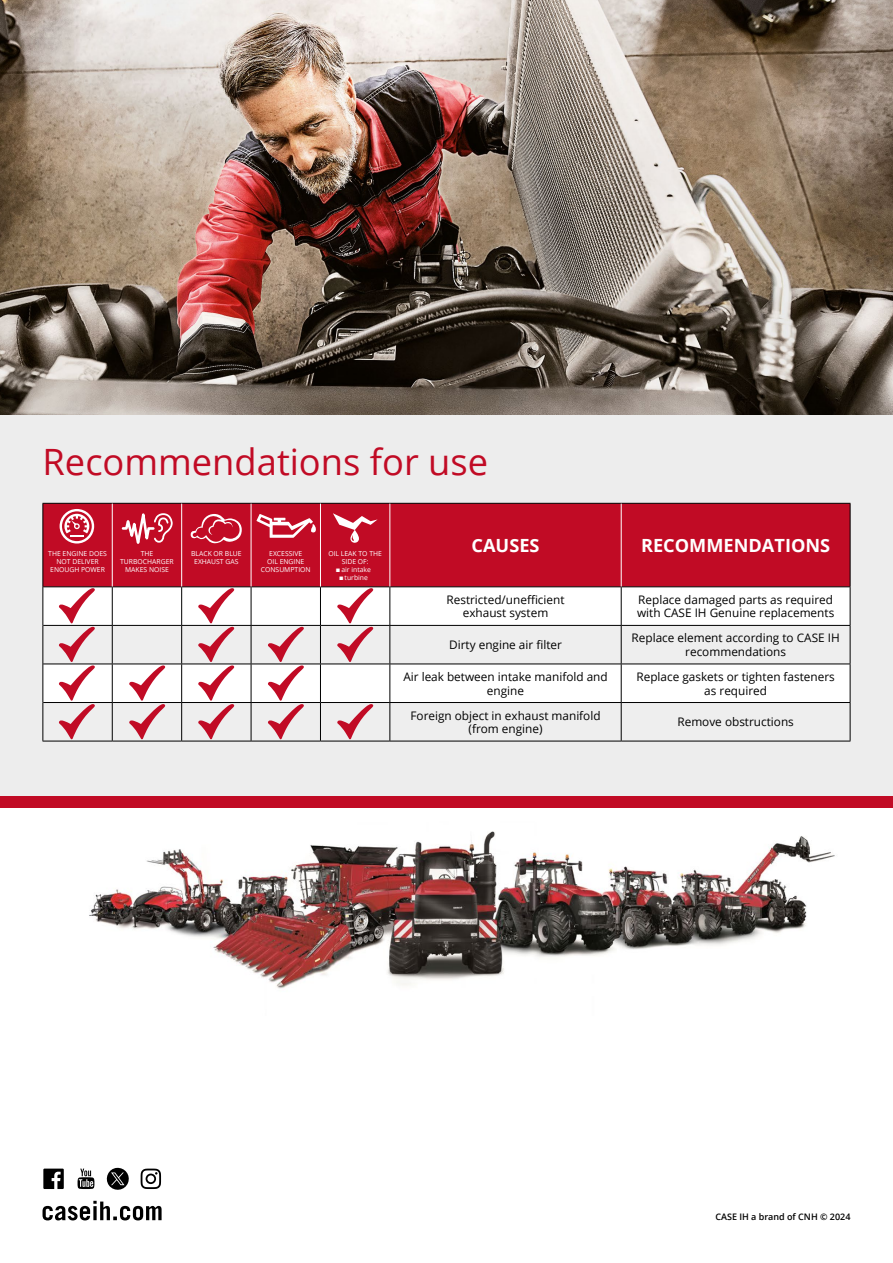
<style>
.page{position:relative;width:893px;height:1263px;background:#fff}
.page>*{position:absolute;margin:0;border:0;box-sizing:border-box;transform-origin:0 0}
.t1{font:36.3px "Open Sans";color:#c10b25}
.t2{font:700 18.15px "Open Sans";color:#fff}
.t3{font:11.85px/13.6px "Open Sans";color:#000;text-align:center}
.t4{font:600 9px "Open Sans";color:#000}
.t5{font:6.75px/8.2px "Open Sans";color:#fff;text-align:center}
</style>
<div class="page">
<div style="left:0;top:0;width:893px;height:801px;background:#ededed"></div>
<div style="left:0;top:796px;width:893px;height:11px;background:#c10b25"></div>
<div style="left:44px;top:504px;width:806px;height:82px;background:#c10b25"></div>
<div style="left:44px;top:587px;width:806px;height:38px;background:#fff"></div>
<svg style="left:44px;top:626px;width:806px;height:115px"></svg>
<hr style="left:43px;top:587px;width:1px;height:38px;background:#000">
<hr style="left:43px;top:625px;width:1px;height:39px;background:#000">
<hr style="left:43px;top:664px;width:1px;height:38px;background:#000">
<hr style="left:43px;top:702px;width:1px;height:39px;background:#000">
<hr style="left:112px;top:587px;width:1px;height:38px;background:#000">
<hr style="left:181px;top:587px;width:1px;height:38px;background:#000">
<hr style="left:251px;top:587px;width:1px;height:38px;background:#000">
<hr style="left:320px;top:587px;width:1px;height:38px;background:#000">
<hr style="left:389px;top:587px;width:1px;height:38px;background:#000">
<hr style="left:621px;top:587px;width:1px;height:38px;background:#000">
<hr style="left:850px;top:587px;width:1px;height:38px;background:#000">
<hr style="left:43px;top:625px;width:69px;height:1px;background:#000">
<hr style="left:112px;top:625px;width:70px;height:1px;background:#000">
<hr style="left:112px;top:626px;width:1px;height:38px;background:#000">
<hr style="left:182px;top:625px;width:69px;height:1px;background:#000">
<hr style="left:181px;top:626px;width:1px;height:38px;background:#000">
<hr style="left:251px;top:625px;width:69px;height:1px;background:#000">
<hr style="left:251px;top:626px;width:1px;height:38px;background:#000">
<hr style="left:320px;top:625px;width:70px;height:1px;background:#000">
<hr style="left:320px;top:626px;width:1px;height:38px;background:#000">
<hr style="left:390px;top:625px;width:231px;height:1px;background:#000">
<hr style="left:389px;top:626px;width:1px;height:38px;background:#000">
<hr style="left:621px;top:625px;width:229px;height:1px;background:#000">
<hr style="left:621px;top:626px;width:1px;height:38px;background:#000">
<hr style="left:850px;top:626px;width:1px;height:38px;background:#000">
<hr style="left:43px;top:664px;width:69px;height:1px;background:#000">
<hr style="left:112px;top:664px;width:70px;height:1px;background:#000">
<hr style="left:112px;top:664px;width:1px;height:38px;background:#000">
<hr style="left:182px;top:664px;width:69px;height:1px;background:#000">
<hr style="left:181px;top:664px;width:1px;height:38px;background:#000">
<hr style="left:251px;top:664px;width:69px;height:1px;background:#000">
<hr style="left:251px;top:664px;width:1px;height:38px;background:#000">
<hr style="left:320px;top:664px;width:70px;height:1px;background:#000">
<hr style="left:320px;top:664px;width:1px;height:38px;background:#000">
<hr style="left:390px;top:664px;width:231px;height:1px;background:#000">
<hr style="left:389px;top:664px;width:1px;height:38px;background:#000">
<hr style="left:621px;top:664px;width:229px;height:1px;background:#000">
<hr style="left:621px;top:664px;width:1px;height:38px;background:#000">
<hr style="left:850px;top:664px;width:1px;height:38px;background:#000">
<hr style="left:43px;top:702px;width:69px;height:1px;background:#000">
<hr style="left:112px;top:702px;width:70px;height:1px;background:#000">
<hr style="left:112px;top:703px;width:1px;height:38px;background:#000">
<hr style="left:182px;top:702px;width:69px;height:1px;background:#000">
<hr style="left:181px;top:703px;width:1px;height:38px;background:#000">
<hr style="left:251px;top:702px;width:69px;height:1px;background:#000">
<hr style="left:251px;top:703px;width:1px;height:38px;background:#000">
<hr style="left:320px;top:702px;width:70px;height:1px;background:#000">
<hr style="left:320px;top:703px;width:1px;height:38px;background:#000">
<hr style="left:390px;top:702px;width:231px;height:1px;background:#000">
<hr style="left:389px;top:703px;width:1px;height:38px;background:#000">
<hr style="left:621px;top:702px;width:229px;height:1px;background:#000">
<hr style="left:621px;top:703px;width:1px;height:38px;background:#000">
<hr style="left:850px;top:703px;width:1px;height:38px;background:#000">
<hr style="left:43px;top:741px;width:69px;height:1px;background:#000">
<hr style="left:43px;top:503px;width:69px;height:1px;background:#000">
<hr style="left:43px;top:504px;width:1px;height:83px;background:#000">
<hr style="left:112px;top:503px;width:70px;height:1px;background:#000">
<hr style="left:182px;top:503px;width:69px;height:1px;background:#000">
<hr style="left:251px;top:503px;width:69px;height:1px;background:#000">
<hr style="left:320px;top:503px;width:70px;height:1px;background:#000">
<hr style="left:390px;top:503px;width:231px;height:1px;background:#000">
<hr style="left:621px;top:503px;width:229px;height:1px;background:#000">
<hr style="left:850px;top:504px;width:1px;height:82px;background:#000">
<hr style="left:43px;top:586px;width:69px;height:1px;background:#000">
<hr style="left:112px;top:586px;width:70px;height:1px;background:#000">
<hr style="left:182px;top:586px;width:69px;height:1px;background:#000">
<hr style="left:251px;top:586px;width:69px;height:1px;background:#000">
<hr style="left:320px;top:586px;width:70px;height:1px;background:#000">
<hr style="left:390px;top:586px;width:231px;height:1px;background:#000">
<hr style="left:621px;top:586px;width:229px;height:1px;background:#000">
<hr style="left:112px;top:741px;width:70px;height:1px;background:#000">
<hr style="left:182px;top:741px;width:69px;height:1px;background:#000">
<hr style="left:251px;top:741px;width:69px;height:1px;background:#000">
<hr style="left:320px;top:741px;width:70px;height:1px;background:#000">
<hr style="left:390px;top:741px;width:231px;height:1px;background:#000">
<hr style="left:621px;top:741px;width:229px;height:1px;background:#000">
<hr style="left:112px;top:504px;width:1px;height:82px;background:#fff">
<hr style="left:181px;top:504px;width:1px;height:82px;background:#fff">
<hr style="left:251px;top:504px;width:1px;height:82px;background:#fff">
<hr style="left:320px;top:504px;width:1px;height:82px;background:#fff">
<hr style="left:389px;top:504px;width:1px;height:82px;background:#fff">
<hr style="left:621px;top:504px;width:1px;height:82px;background:#fff">
<svg style="left:60px;top:509px;width:34px;height:34px"></svg>
<svg style="left:120px;top:502px;width:54px;height:54px;background:#c73348"></svg>
<svg style="left:190px;top:511px;width:52px;height:33px;background:#cb344a"></svg>
<svg style="left:256px;top:514px;width:61px;height:24px"></svg>
<svg style="left:333px;top:513px;width:45px;height:30px"></svg>
<svg style="left:337px;top:588px;width:36px;height:74px"></svg>
<svg style="left:59px;top:588px;width:36px;height:151px"></svg>
<svg style="left:129px;top:665px;width:36px;height:74px"></svg>
<svg style="left:198px;top:588px;width:36px;height:151px"></svg>
<svg style="left:268px;top:627px;width:36px;height:112px"></svg>
<svg style="left:337px;top:704px;width:36px;height:35px"></svg>
<img style="left:0;top:0;width:893px;height:415px">
<img style="left:65px;top:807px;width:777px;height:182px">
<svg style="left:43px;top:1201px;width:119px;height:19px"></svg>
<svg style="left:78px;top:1168px;width:16px;height:21px"></svg>
<svg style="left:141px;top:1168px;width:20px;height:21px"></svg>
<svg style="left:43px;top:1168px;width:21px;height:21px"></svg>
<svg style="left:106px;top:1167px;width:23px;height:23px"></svg>
<p class="t1" style="left:43px;top:437px;width:447px">Recommendations for use</p>
<p class="t5" style="left:48px;top:549px;width:60px">THE ENGINE DOES<br>NOT DELIVER<br>ENOUGH POWER</p>
<p class="t5" style="left:120px;top:549px;width:55px">THE<br>TURBOCHARGER<br>MAKES NOISE</p>
<p class="t5" style="left:191px;top:549px;width:52px">BLACK OR BLUE<br>EXHAUST GAS</p>
<p class="t5" style="left:261px;top:549px;width:51px">EXCESSIVE<br>OIL ENGINE<br>CONSUMPTION</p>
<p class="t5" style="left:328px;top:549px;width:55px">OIL LEAK TO THE<br>SIDE OF:</p>
<p class="t5" style="left:336px;top:565px;width:36px">■ air intake</p>
<p class="t5" style="left:339px;top:574px;width:30px">■ turbine</p>
<p class="t2" style="left:471px;top:533px;width:70px">CAUSES</p>
<p class="t2" style="left:641px;top:533px;width:191px">RECOMMENDATIONS</p>
<p class="t3" style="left:446px;top:592px;width:120px">Restricted/unefficient</p>
<p class="t3" style="left:463px;top:606px;width:87px">exhaust system</p>
<p class="t3" style="left:637px;top:592px;width:199px;text-align:left">Replace damaged parts as required with CASE IH Genuine replacements</p>
<p class="t3" style="left:449px;top:638px;width:114px">Dirty engine air filter</p>
<p class="t3" style="left:632px;top:631px;width:210px">Replace element according to CASE IH recommendations</p>
<p class="t3" style="left:403px;top:669px;width:206px">Air leak between intake manifold and engine</p>
<p class="t3" style="left:636px;top:669px;width:200px">Replace gaskets or tighten fasteners as required</p>
<p class="t3" style="left:410px;top:708px;width:192px">Foreign object in exhaust manifold (from engine)</p>
<p class="t3" style="left:677px;top:715px;width:118px">Remove obstructions</p>
<p class="t4" style="left:715px;top:1211px;width:137px">CASE IH a brand of CNH © 2024</p>
</div>
